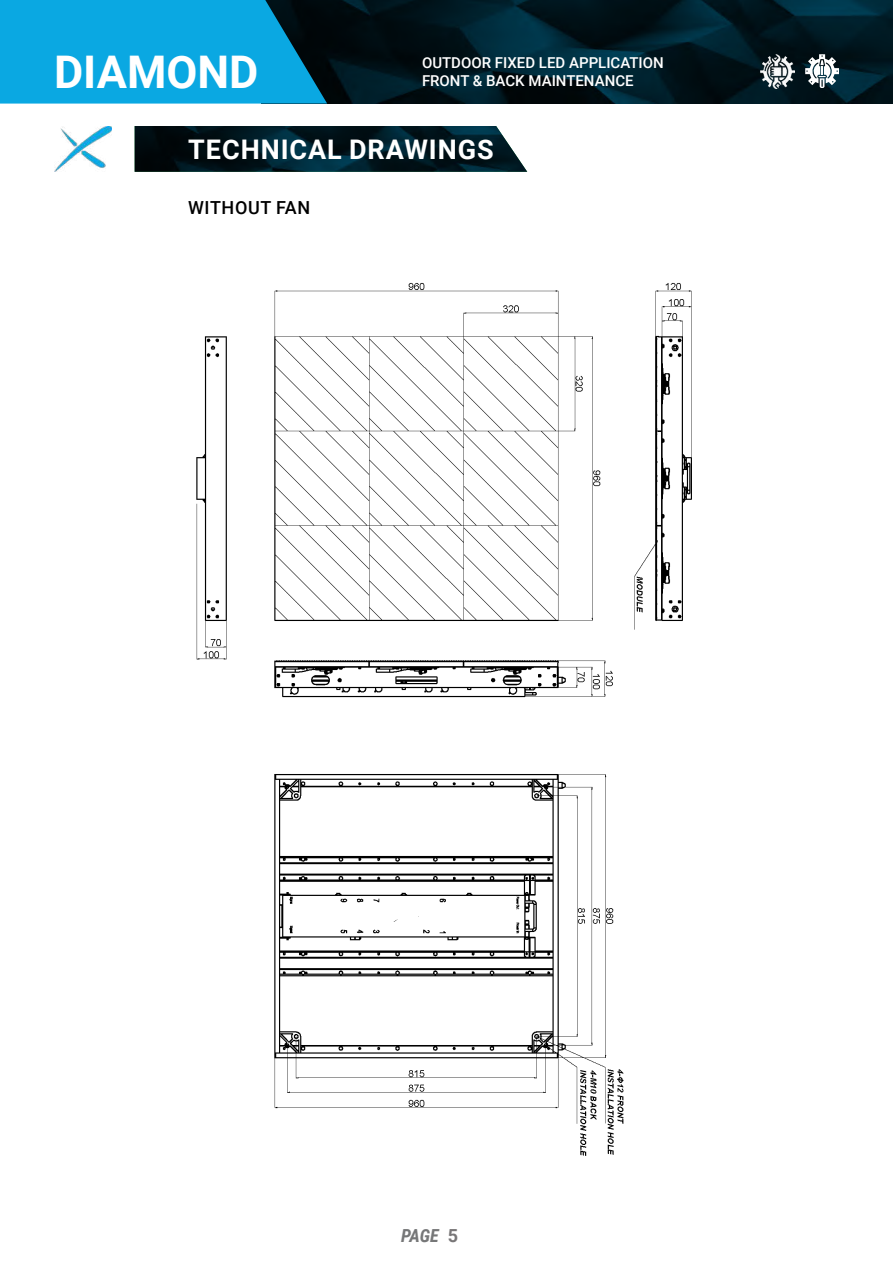
<style>
.page{position:relative;width:893px;height:1263px;background:#fff}
.page>*{position:absolute;margin:0;border:0;box-sizing:border-box;transform-origin:0 0}
.t1{font:700 45px "Roboto";color:#fff}
.t2{font:700 27px "Roboto";letter-spacing:.035em;color:#fff}
.t3{font:500 18px "Roboto";letter-spacing:.035em;color:#000}
.t4{font:italic 700 18px "Roboto Condensed";color:#767778}
.t5{font:500 15px/18px "Roboto";color:#fff}
.s1{font-family:"Roboto";font-style:normal;color:#787677}
</style>
<div class="page">
<img style="left:196px;top:283px;width:496px;height:873px">
<img style="left:327px;top:0;width:566px;height:104px">
<svg style="left:0;top:0;width:327px;height:104px;background:#0999cd"></svg>
<svg style="left:805px;top:54px;width:34px;height:34px"></svg>
<img style="left:761px;top:54px;width:33px;height:34px">
<img style="left:135px;top:126px;width:392px;height:46px">
<img style="left:54px;top:126px;width:58px;height:46px">
<h1 class="t1" style="left:54px;top:40px;width:206px">DIAMOND</h1>
<p class="t5" style="left:422px;top:53px;width:243px">OUTDOOR FIXED LED APPLICATION<br>FRONT &amp; BACK MAINTENANCE</p>
<h2 class="t2" style="left:188px;top:131px;width:307px">TECHNICAL DRAWINGS</h2>
<p class="t3" style="left:188px;top:195px;width:124px">WITHOUT FAN</p>
<p class="t4" style="left:401px;top:1223px;width:59px">PAGE <span class="s1">5</span></p>
</div>
